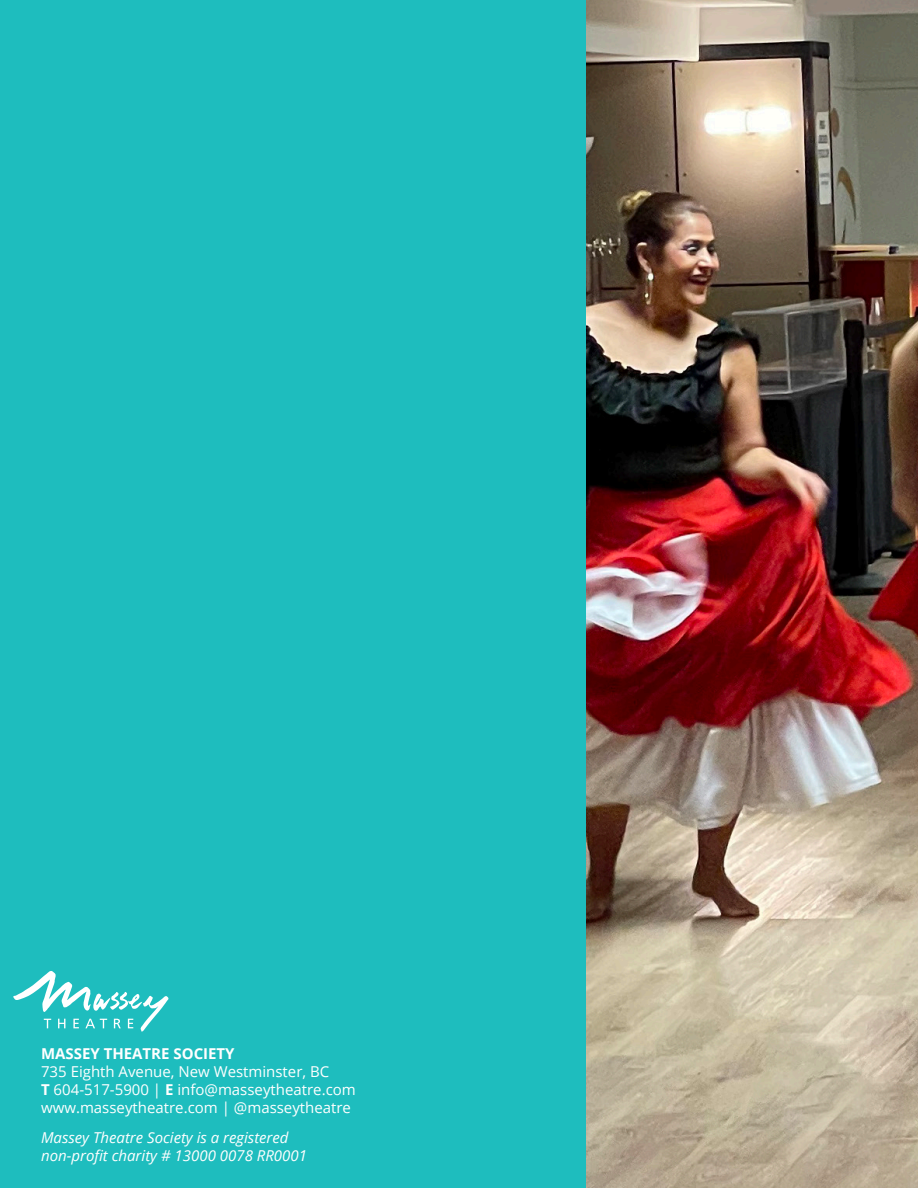
<style>
.page{position:relative;width:918px;height:1188px;background:#fff}
.page>*{position:absolute;margin:0;border:0;box-sizing:border-box;transform-origin:0 0}
.t1{font:15px "Open Sans";color:#fff}
.t2{font:italic 15px "Open Sans";color:#fff}
.t3{font:700 15px "Open Sans";color:#fff}
.s1{font-weight:700}
</style>
<div class="page">
<div style="left:0;top:0;width:587px;height:1188px;background:#1ebdbe"></div>
<svg style="left:13px;top:971px;width:155px;height:61px"></svg>
<img style="left:587px;top:0;width:331px;height:1188px">
<p class="t3" style="left:41px;top:1043px;width:195px">MASSEY THEATRE SOCIETY</p>
<p class="t1" style="left:41px;top:1061px;width:290px">735 Eighth Avenue, New Westminster, BC</p>
<p class="t1" style="left:41px;top:1079px;width:316px"><span class="s1">T</span> 604-517-5900 | <span class="s1">E</span> info@masseytheatre.com</p>
<p class="t1" style="left:41px;top:1097px;width:312px">www.masseytheatre.com | @masseytheatre</p>
<p class="t2" style="left:41px;top:1127px;width:249px">Massey Theatre Society is a registered</p>
<p class="t2" style="left:41px;top:1145px;width:267px">non-profit charity # 13000 0078 RR0001</p>
</div>
